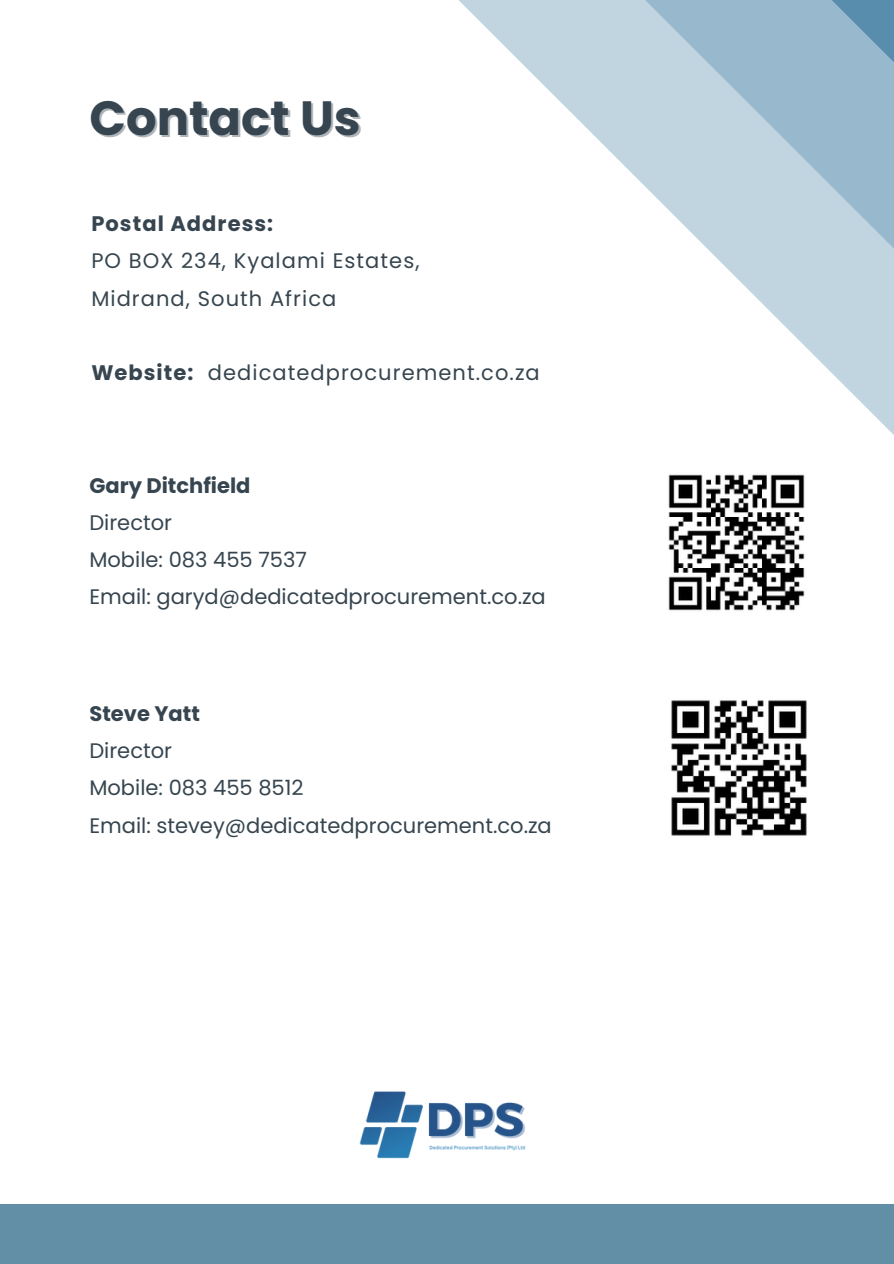
<style>
.page{position:relative;width:894px;height:1264px;background:#fff}
.page>*{position:absolute;margin:0;border:0;box-sizing:border-box;transform-origin:0 0}
.t1{font:700 48px "Poppins";color:#36454f}
.t2{font:21px/37.2px "Poppins";color:#36454f}
.t3{font:21px/37.2px "Poppins";letter-spacing:.05em;color:#36454f}
.t4{font:700 21px "Poppins";color:#36454f}
.t5{font:700 21px "Poppins";letter-spacing:.05em;color:#36454f}
.s1{font-weight:700}
</style>
<div class="page">
<div style="left:0;top:1203px;width:893px;height:60px;background:#638fa6"></div>
<img style="left:668px;top:474px;width:137px;height:137px">
<svg style="left:459px;top:0;width:434px;height:434px"></svg>
<svg style="left:549px;top:0;width:344px;height:280px;fill:#c1d5e1"></svg>
<svg style="left:736px;top:0;width:157px;height:93px;background:#8fb2c9"></svg>
<img style="left:671px;top:700px;width:136px;height:136px">
<img style="left:359px;top:1091px;width:167px;height:68px">
<h1 class="t1" style="left:89px;top:84px;width:273px">Contact Us</h1>
<p class="t5" style="left:91px;top:209px;width:183px">Postal Address:</p>
<p class="t3" style="left:91px;top:242px;width:329px">PO BOX 234, Kyalami Estates,<br>Midrand, South Africa</p>
<p class="t3" style="left:91px;top:354px;width:450px"><span class="s1">Website:</span> dedicatedprocurement.co.za</p>
<p class="t4" style="left:89px;top:470px;width:163px">Gary Ditchfield</p>
<p class="t2" style="left:89px;top:504px;width:458px">Director<br>Mobile: 083 455 7537<br>Email: garyd@dedicatedprocurement.co.za</p>
<p class="t4" style="left:89px;top:699px;width:112px">Steve Yatt</p>
<p class="t2" style="left:89px;top:732px;width:464px">Director<br>Mobile: 083 455 8512<br>Email: stevey@dedicatedprocurement.co.za</p>
</div>
